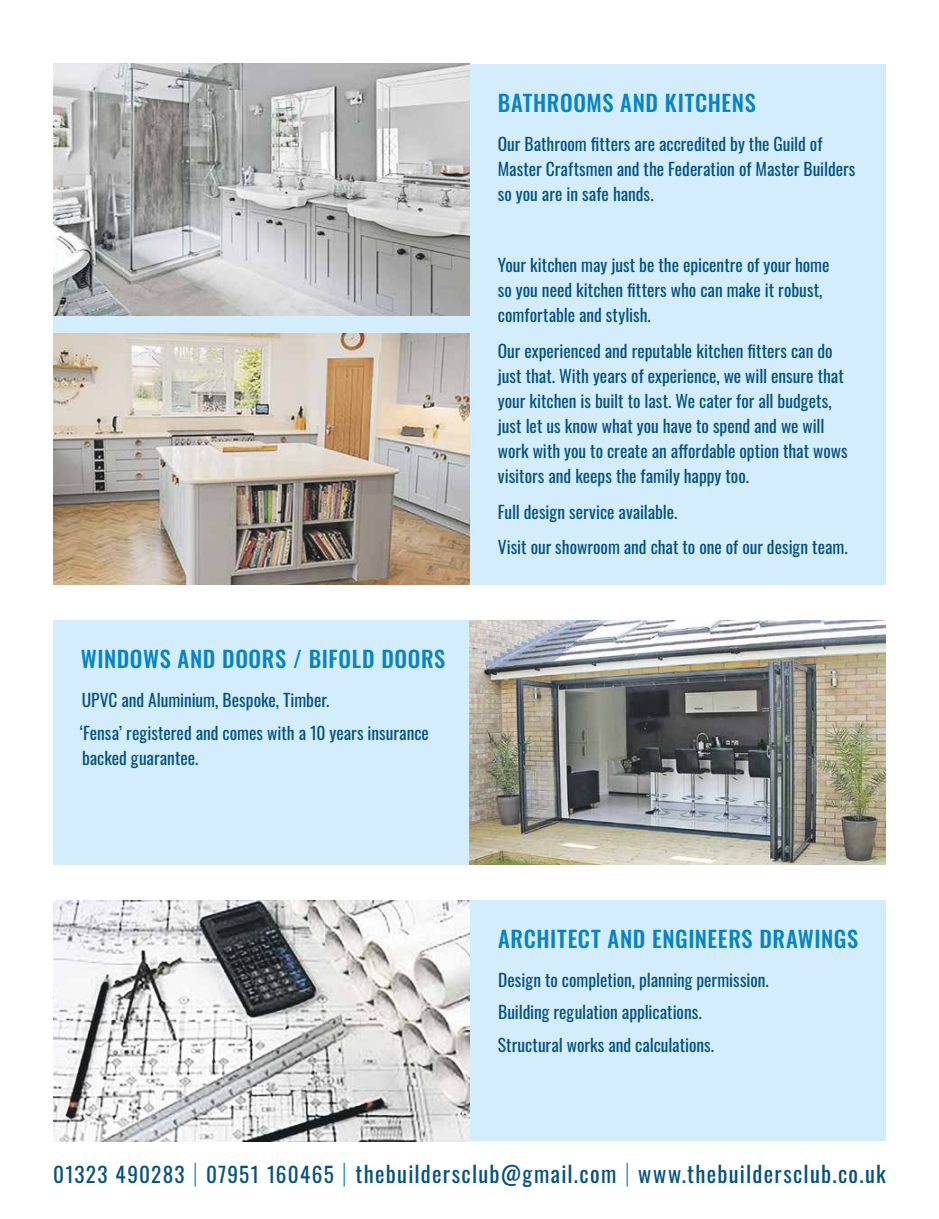
<style>
.page{position:relative;width:939px;height:1219px;background:#fff}
.page>*{position:absolute;margin:0;border:0;box-sizing:border-box;transform-origin:0 0}
.t1{font:500 22.5px "Oswald";letter-spacing:.025em;color:#0783c6}
.t2{font:22.5px "Oswald";letter-spacing:.055em;color:#04527f}
.t3{font:17.5px/25px "Oswald";color:#04527f}
.s1{font-size:21.25px}
.s2{font-weight:200;font-size:25px;color:#0783c6}
</style>
<div class="page">
<div style="left:53px;top:64px;width:833px;height:521px;background:#d4edfc"></div>
<div style="left:53px;top:620px;width:833px;height:245px;background:#d4edfc"></div>
<div style="left:53px;top:900px;width:833px;height:241px;background:#d4edfc"></div>
<img style="left:469px;top:620px;width:417px;height:245px">
<img style="left:53px;top:900px;width:416px;height:241px">
<img style="left:53px;top:64px;width:416px;height:251px">
<img style="left:53px;top:333px;width:416px;height:252px">
<p class="t1" style="left:498px;top:83px;width:260px">BATHROOMS AND KITCHENS</p>
<p class="t3" style="left:498px;top:130px;width:359px">Our Bathroom fitters are accredited by the Guild of<br>Master Craftsmen and the Federation of Master Builders so you are in safe hands.</p>
<p class="t1" style="left:81px;top:639px;width:366px">WINDOWS AND DOORS / BIFOLD DOORS</p>
<p class="t3" style="left:80px;top:682px;width:351px;line-height:32.1px">UPVC and Aluminium, Bespoke, Timber.<br>‘Fensa’ registered and comes with a 10 years insurance</p>
<p class="t3" style="left:82px;top:743px;width:118px">backed guarantee.</p>
<p class="t3" style="left:498px;top:251px;width:333px">Your kitchen may just be the epicentre of your home so you need kitchen fitters who can make it robust, comfortable and stylish.</p>
<p class="t3" style="left:498px;top:337px;width:351px">Our experienced and reputable kitchen fitters can do just that. With years of experience, we will ensure that your kitchen is built to last. We cater for all budgets, just let us know what you have to spend and we will work with you to create an affordable option that wows visitors and keeps the family happy too.</p>
<p class="t3" style="left:498px;top:492px;width:351px;line-height:35.6px">Full design service available.<br>Visit our showroom and chat to one of our design team.</p>
<p class="t1" style="left:498px;top:919px;width:362px">ARCHITECT AND ENGINEERS DRAWINGS</p>
<p class="t3" style="left:498px;top:962px;width:272px;line-height:32.1px">Design to completion, planning permission.<br>Building regulation applications.<br>Structural works and calculations.</p>
<p class="t2" style="left:53px;top:1154px;width:834px"><span class="s1">01323 490283</span> <span class="s2">|</span> <span class="s1">07951 160465</span> <span class="s2">|</span> thebuildersclub@gmail.com <span class="s2">|</span> www.thebuildersclub.co.uk</p>
</div>
